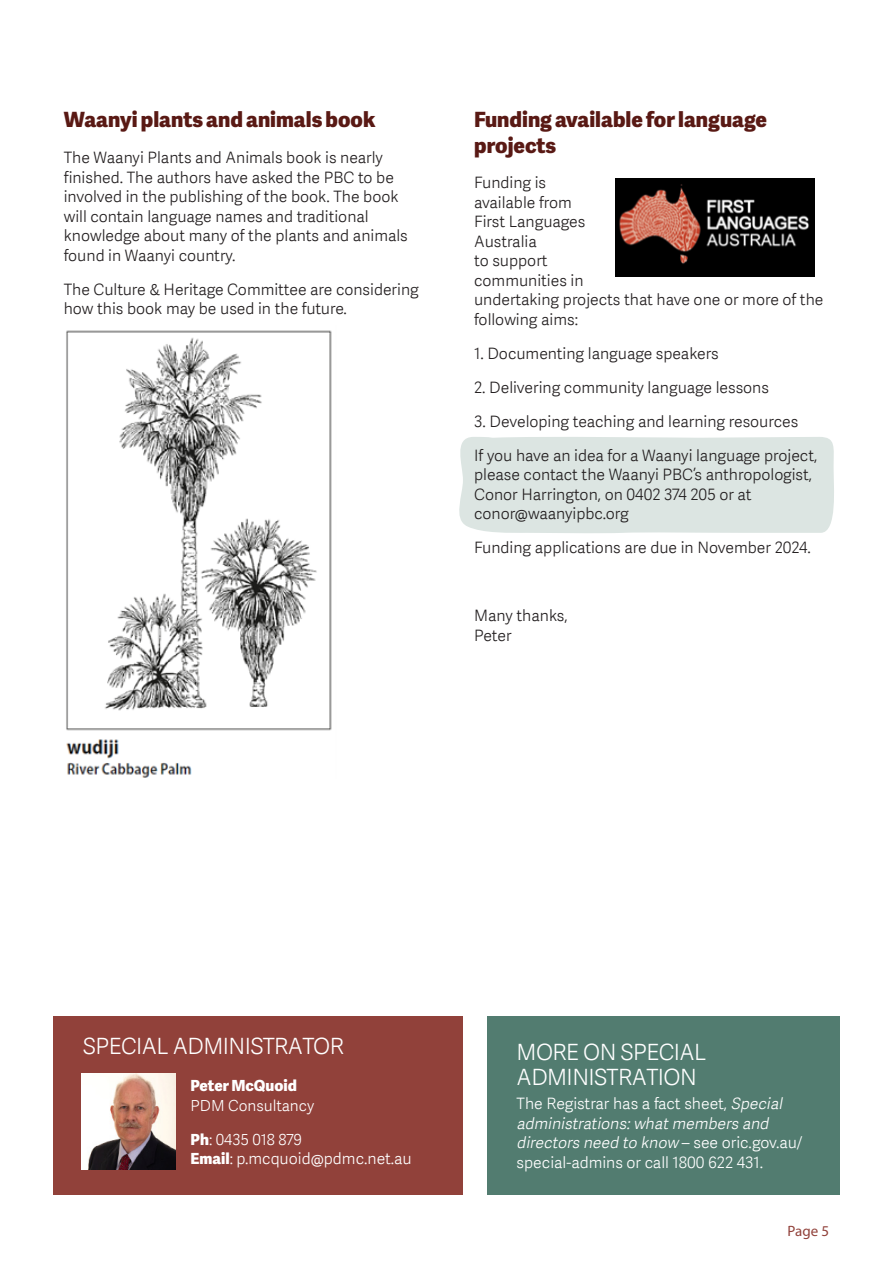
<style>
.page{position:relative;width:893px;height:1263px;background:#fff}
.page>*{position:absolute;margin:0;border:0;box-sizing:border-box;transform-origin:0 0}
.t1{font:300 22.5px/25.5px "Adelle Sans";letter-spacing:-.025em;color:#fff}
.heading_1{font:800 21px/25.2px "Adelle Sans EXT";color:#591914}
.body{font:300 15.75px/19.5px "Adelle Sans";color:#231f20}
.body-2{font:300 15.75px/19.5px "Adelle Sans";color:#fff}
.body-3{font:300 15.3px/19.5px "Adelle Sans";color:#fff}
.t2{font:15px "Myriad Pro";color:#91413a}
.s1{font-family:"Adelle Sans EXT";font-weight:800}
.s2{font-family:"Adelle Sans EXT";font-weight:800;font-size:15.3px}
.s3{font-size:15.3px}
.s4{font-style:italic}
</style>
<div class="page">
<div style="left:459px;top:437px;width:375px;height:96px;background:#dce5e2"></div>
<div style="left:487px;top:1016px;width:353px;height:179px;background:#527c70"></div>
<div style="left:53px;top:1016px;width:410px;height:179px;background:#91413a"></div>
<img style="left:82px;top:1073px;width:94px;height:97px">
<img style="left:66px;top:330px;width:266px;height:448px">
<img style="left:615px;top:179px;width:199px;height:98px">
<p class="heading_1" style="left:64px;top:105px;width:313px">Waanyi plants and animals book</p>
<p class="body" style="left:64px;top:148px;width:346px">The Waanyi Plants and Animals book is nearly finished. The authors have asked the PBC to be involved in the publishing of the book. The book will contain language names and traditional knowledge about many of the plants and animals found in Waanyi country.</p>
<p class="body" style="left:64px;top:279px;width:357px">The Culture &amp; Heritage Committee are considering how this book may be used in the future.</p>
<p class="heading_1" style="left:474px;top:105px;width:294px">Funding available for language projects</p>
<p class="body" style="left:474px;top:173px;width:351px">Funding is<br>available from<br>First Languages<br>Australia<br>to support<br>communities in<br>undertaking projects that have one or more of the following aims:</p>
<p class="body" style="left:474px;top:344px;width:246px">1. Documenting language speakers</p>
<p class="body" style="left:474px;top:378px;width:296px">2. Delivering community language lessons</p>
<p class="body" style="left:474px;top:411px;width:326px">3. Developing teaching and learning resources</p>
<p class="body" style="left:474px;top:445px;width:345px">If you have an idea for a Waanyi language project, please contact the Waanyi PBC’s anthropologist, Conor Harrington, on 0402 374 205 or at conor@waanyipbc.org</p>
<p class="body" style="left:474px;top:538px;width:338px">Funding applications are due in November 2024.</p>
<p class="body" style="left:474px;top:606px;width:95px">Many thanks,<br>Peter</p>
<p class="t1" style="left:83px;top:1034px;width:263px">SPECIAL ADMINISTRATOR</p>
<p class="body-3" style="left:191px;top:1076px;width:125px"><span class="s1">Peter McQuoid<br></span>PDM Consultancy</p>
<p class="body-3" style="left:191px;top:1130px;width:113px"><span class="s1">Ph</span>: 0435 018 879</p>
<p class="body-2" style="left:191px;top:1149px;width:223px"><span class="s2">Email</span><span class="s3">:</span> p.mcquoid@pdmc.net.au</p>
<p class="t1" style="left:517px;top:1039px;width:191px">MORE ON SPECIAL<br>ADMINISTRATION</p>
<p class="body-2" style="left:517px;top:1094px;width:287px">The Registrar has a fact sheet, <span class="s4">Special administrations:whatmembers and directors need to know</span> – s e e o r i c . gov. a u / special-admins or call 1800 622 431.</p>
<p class="t2" style="left:788px;top:1222px;width:43px">Page 5</p>
</div>
